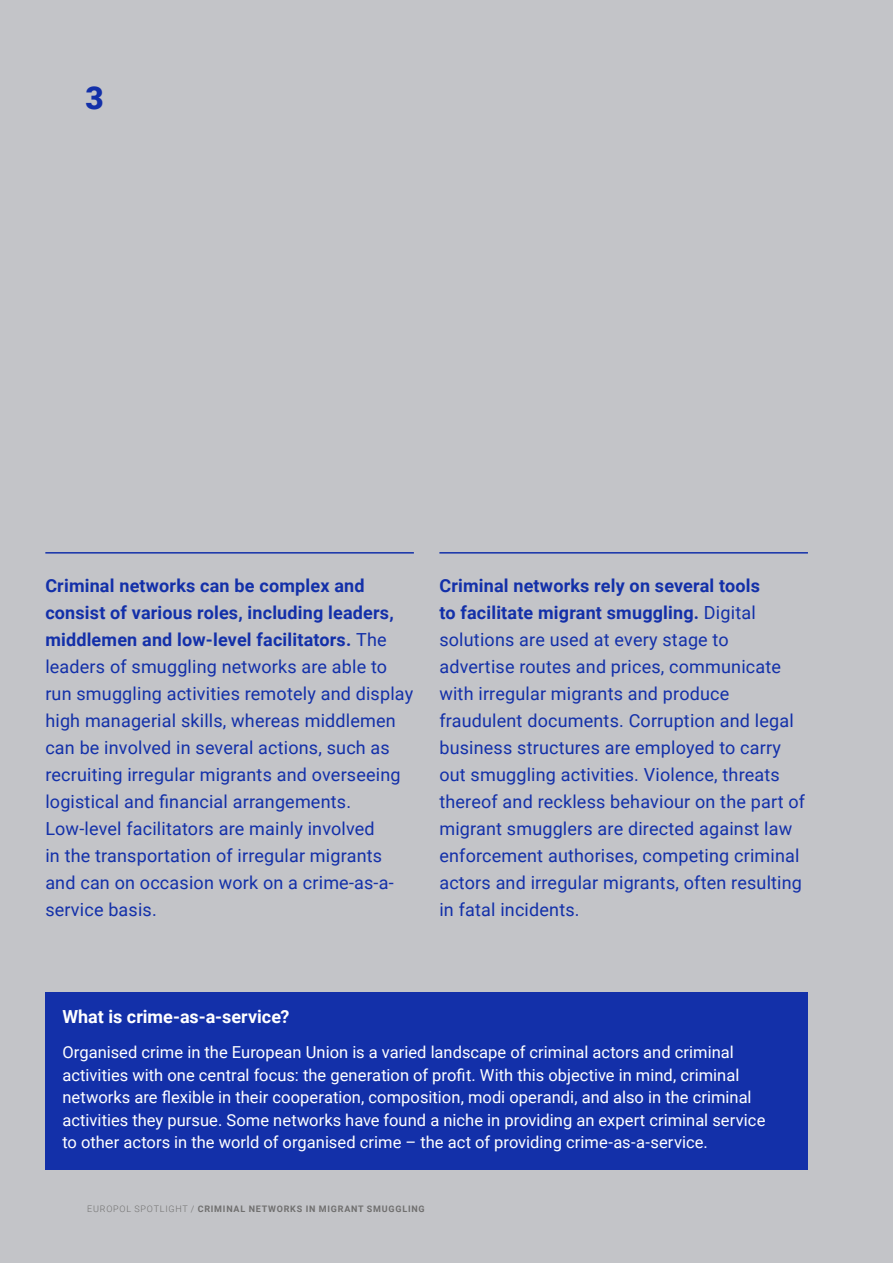
<style>
.page{position:relative;width:893px;height:1263px;background:#c3c4c8}
.page>*{position:absolute;margin:0;border:0;box-sizing:border-box;transform-origin:0 0}
.t1{font:900 31.5px "Roboto";color:#1330a9}
.t2{font:18px/27px "Roboto";letter-spacing:.01em;color:#1330a9}
.t3{font:700 18px "Roboto";color:#fff}
.t4{font:16.5px/22.5px "Roboto";color:#fff}
.t5{font:700 9px "Roboto";letter-spacing:.085em;color:#706f6f}
.s1{font-weight:700}
.s2{font-weight:300}
</style>
<div class="page">
<hr style="left:45px;top:552px;width:369px;height:2px;background:#1330a9">
<hr style="left:439px;top:552px;width:369px;height:2px;background:#1330a9">
<div style="left:45px;top:992px;width:763px;height:52px;background:#1330a9"></div>
<div style="left:45px;top:1029px;width:763px;height:140px;background:#1330a9"></div>
<h1 class="t1" style="left:86px;top:75px;width:20px">3</h1>
<p class="t2" style="left:45px;top:571px;width:369px"><span class="s1">Criminal networks can be complex and consist of various roles, including leaders, middlemen and low-level facilitators.</span> The leaders of smuggling networks are able to run smuggling activities remotely and display high managerial skills, whereas middlemen can be involved in several actions, such as recruiting irregular migrants and overseeing logistical and financial arrangements.<br>Low-level facilitators are mainly involved<br>in the transportation of irregular migrants and can on occasion work on a crime-as-a&shy;service basis.</p>
<p class="t2" style="left:439px;top:571px;width:367px"><span class="s1">Criminal networks rely on several tools<br>to facilitate migrant smuggling.</span> Digital solutions are used at every stage to advertise routes and prices, communicate with irregular migrants and produce fraudulent documents. Corruption and legal business structures are employed to carry out smuggling activities. Violence, threats thereof and reckless behaviour on the part of migrant smugglers are directed against law enforcement authorises, competing criminal actors and irregular migrants, often resulting in fatal incidents.</p>
<p class="t3" style="left:62px;top:1004px;width:229px">What is crime-as-a-service?</p>
<p class="t4" style="left:62px;top:1040px;width:704px">Organised crime in the European Union is a varied landscape of criminal actors and criminal activities with one central focus: the generation of profit. With this objective in mind, criminal networks are flexible in their cooperation, composition, modi operandi, and also in the criminal activities they pursue. Some networks have found a niche in providing an expert criminal service to other actors in the world of organised crime – the act of providing crime-as-a-service.</p>
<p class="t5" style="left:87px;top:1202px;width:339px"><span class="s2">EUROPOL SPOTLIGHT /</span> CRIMINAL NETWORKS IN MIGRANT SMUGGLING</p>
</div>
